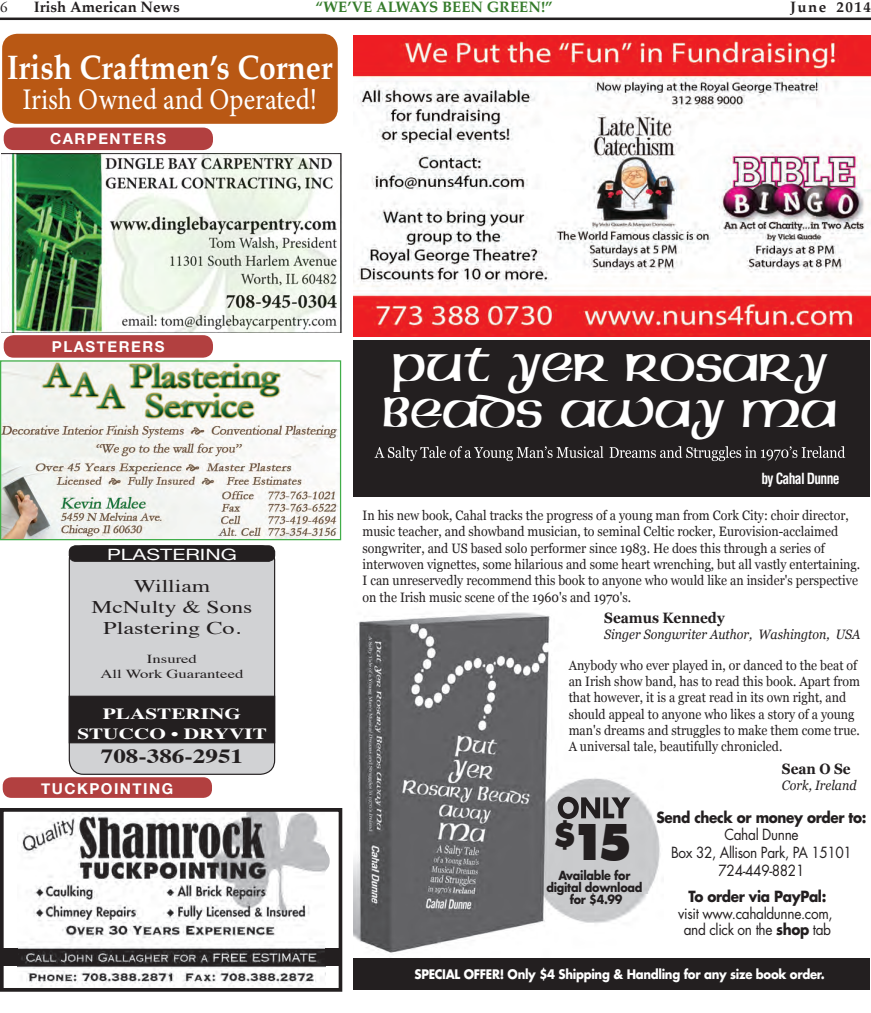
<style>
.page{position:relative;width:871px;height:1013px;background:#fff}
.page>*{position:absolute;margin:0;border:0;box-sizing:border-box;transform-origin:0 0}
.t1{font:900 50.88px "Futura BT";color:#231f20;scale:.91 1}
.t2{font:50.38px/46.2px "Gael";letter-spacing:-.01em;color:#fff;scale:.91 1}
.Small_Headline{font:700 33.75px "Palatino";color:#fff;scale:.89 1}
.t3{font:30px "Minion Pro";color:#fff;scale:.89 1}
.t4{font:700 20px "Times";color:#231f20;scale:1.25 1}
.t5{font:17.88px "Times";color:#231f20;scale:1.32 1}
.t6{font:17.88px "Times";color:#231f20;scale:1.36 1}
.t7{font:700 15.62px "Times";color:#fff;scale:1.36 1}
.t8{font:15.62px "Helvetica Neue";color:#fff;scale:1.36 1}
.t9{font:15px/17.8px "Futura";letter-spacing:-.025em;color:#231f20;text-align:center;scale:.91 1}
.t10{font:700 15px "Helvetica Neue";letter-spacing:.1em;color:#fff}
.t11{font:700 15px "Palatino";color:#357b2b}
.t12{font:700 15px "Georgia";color:#231f20;scale:.91 1}
.t13{font:700 15px "Palatino";color:#231f20}
.t14{font:700 condensed 15px "Helvetica";letter-spacing:-.05em;color:#fff;scale:.91 1}
.t15{font:700 15px "Palatino";letter-spacing:.105em;color:#231f20}
.t16{font:15px "Adobe Garamond Pro";color:#231f20}
.t17{font:13.62px/16.4px "Georgia";color:#231f20;scale:.91 1}
.t18{font:italic 13.62px "Georgia";color:#231f20;scale:.91 1}
.t19{font:700 12.88px "Futura";letter-spacing:-.025em;color:#fff;scale:.91 1}
.t20{font:700 12.25px/12.2px "Futura";letter-spacing:-.025em;color:#231f20;text-align:center;scale:.91 1}
.t21{font:12.25px "Times";color:#231f20;scale:1.36 1}
.s1{font-weight:700}
</style>
<div class="page">
<div style="left:69px;top:546px;width:205px;height:228px;background:#d1d2d4;border-radius:14px"></div>
<div style="left:69px;top:545px;width:206px;height:230px;border:1px solid #231f20;border-radius:14px"></div>
<div style="left:69px;top:695px;width:206px;height:48px;background:#231f20;border:1px solid #231f20"></div>
<div style="left:69px;top:546px;width:205px;height:15px;background:#231f20;border-radius:6px"></div>
<div style="left:69px;top:545px;width:206px;height:17px;border:1px solid #231f20;border-radius:6px"></div>
<img style="left:18px;top:813px;width:308px;height:173px">
<div style="left:0;top:808px;width:342px;height:183px;border:4px solid #231f20"></div>
<div style="left:3px;top:948px;width:15px;height:18px;background:#231f20"></div>
<div style="left:324px;top:948px;width:15px;height:18px;background:#231f20"></div>
<svg style="left:326px;top:851px;width:3px;height:19px"></svg>
<img style="left:2px;top:362px;width:337px;height:176px">
<div style="left:0;top:360px;width:341px;height:180px;border:1px solid #40ae49"></div>
<div style="left:4px;top:128px;width:209px;height:22px;background:#b24040;border-radius:10px"></div>
<div style="left:3px;top:777px;width:209px;height:21px;background:#b24040;border-radius:9px"></div>
<img style="left:2px;top:154px;width:340px;height:179px">
<div style="left:4px;top:335px;width:209px;height:23px;background:#b24040;border-radius:10px"></div>
<div style="left:2px;top:34px;width:336px;height:90px;background:#b95814;border-radius:15px"></div>
<img style="left:353px;top:35px;width:517px;height:301px">
<img style="left:353px;top:612px;width:308px;height:341px">
<div style="left:353px;top:958px;width:516px;height:31px;background:#231f20"></div>
<div style="left:353px;top:340px;width:516px;height:157px;background:#231f20"></div>
<svg style="left:374px;top:446px;width:229px;height:15px"></svg>
<svg style="left:609px;top:446px;width:236px;height:15px"></svg>
<svg style="left:557px;top:796px;width:73px;height:23px;background:#757375"></svg>
<hr style="left:0;top:18px;width:870px;height:2px;background:#231f20">
<p class="t16" style="left:0;top:-1px;width:9px">6</p>
<p class="t13" style="left:34px;top:-6px;width:147px">Irish American News</p>
<p class="t11" style="left:315px;top:-6px;width:238px">“WE’VE ALWAYS BEEN GREEN!”</p>
<p class="t15" style="left:789px;top:-6px;width:82px">June 2014</p>
<p class="Small_Headline" style="left:7px;top:39px;width:367px">Irish Craftmen’s Corner</p>
<p class="t3" style="left:22px;top:79px;width:332px">Irish Owned and Operated!</p>
<p class="t10" style="left:50px;top:127px;width:118px">CARPENTERS</p>
<p class="t10" style="left:52px;top:335px;width:114px">PLASTERERS</p>
<p class="t8" style="left:107px;top:543px;width:97px">PLASTERING</p>
<p class="t5" style="left:134px;top:569px;width:59px">William</p>
<p class="t5" style="left:91px;top:590px;width:123px">McNulty &amp; Sons</p>
<p class="t6" style="left:103px;top:611px;width:103px">Plastering Co.</p>
<p class="t21" style="left:147px;top:647px;width:38px">Insured</p>
<p class="t21" style="left:100px;top:662px;width:107px">All Work Guaranteed</p>
<p class="t7" style="left:103px;top:698px;width:103px">PLASTERING</p>
<p class="t7" style="left:77px;top:718px;width:141px">STUCCO • DRYVIT</p>
<p class="t4" style="left:101px;top:737px;width:115px">708-386-2951</p>
<p class="t10" style="left:41px;top:776px;width:134px">TUCKPOINTING</p>
<p class="t2" style="left:383px;top:341px;width:501px">Put yer Rosary<br>Beads Away MA</p>
<p class="t14" style="left:761px;top:469px;width:87px">by Cahal Dunne</p>
<p class="t17" style="left:362px;top:507px;width:548px">In his new book, Cahal tracks the progress of a young man from Cork City: choir director, music teacher, and showband musician, to seminal Celtic rocker, Eurovision-acclaimed songwriter, and US based solo performer since 1983. He does this through a series of interwoven vignettes, some hilarious and some heart wrenching, but all vastly entertaining.<br>I can unreservedly recommend this book to anyone who would like an insider's perspective on the Irish music scene of the 1960's and 1970's.</p>
<p class="t12" style="left:604px;top:608px;width:134px">Seamus Kennedy</p>
<p class="t18" style="left:604px;top:626px;width:283px">Singer Songwriter Author, Washington, USA</p>
<p class="t17" style="left:568px;top:657px;width:321px">Anybody who ever played in, or danced to the beat of an Irish show band, has to read this book. Apart from that however, it is a great read in its own right, and should appeal to anyone who likes a story of a young man's dreams and struggles to make them come true.<br>A universal tale, beautifully chronicled.</p>
<p class="t12" style="left:781px;top:759px;width:77px">Sean O Se</p>
<p class="t18" style="left:781px;top:777px;width:83px">Cork, Ireland</p>
<p class="t9" style="left:656px;top:808px;width:232px"><span class="s1">Send check or money order to:<br></span>Cahal Dunne<br>Box 32, Allison Park, PA 15101<br>724-449-8821</p>
<p class="t9" style="left:678px;top:888px;width:171px;line-height:16.4px"><span class="s1">To order via PayPal: </span>visit www.cahaldunne.com, and click on the <span class="s1">shop</span> tab</p>
<p class="t19" style="left:414px;top:965px;width:452px">SPECIAL OFFER! Only $4 Shipping &amp; Handling for any size book order.</p>
<p class="t1" style="left:554px;top:810px;width:86px"><sup>$</sup>15</p>
<p class="t20" style="left:546px;top:868px;width:107px">Available for digital download for $4.99</p>
</div>
